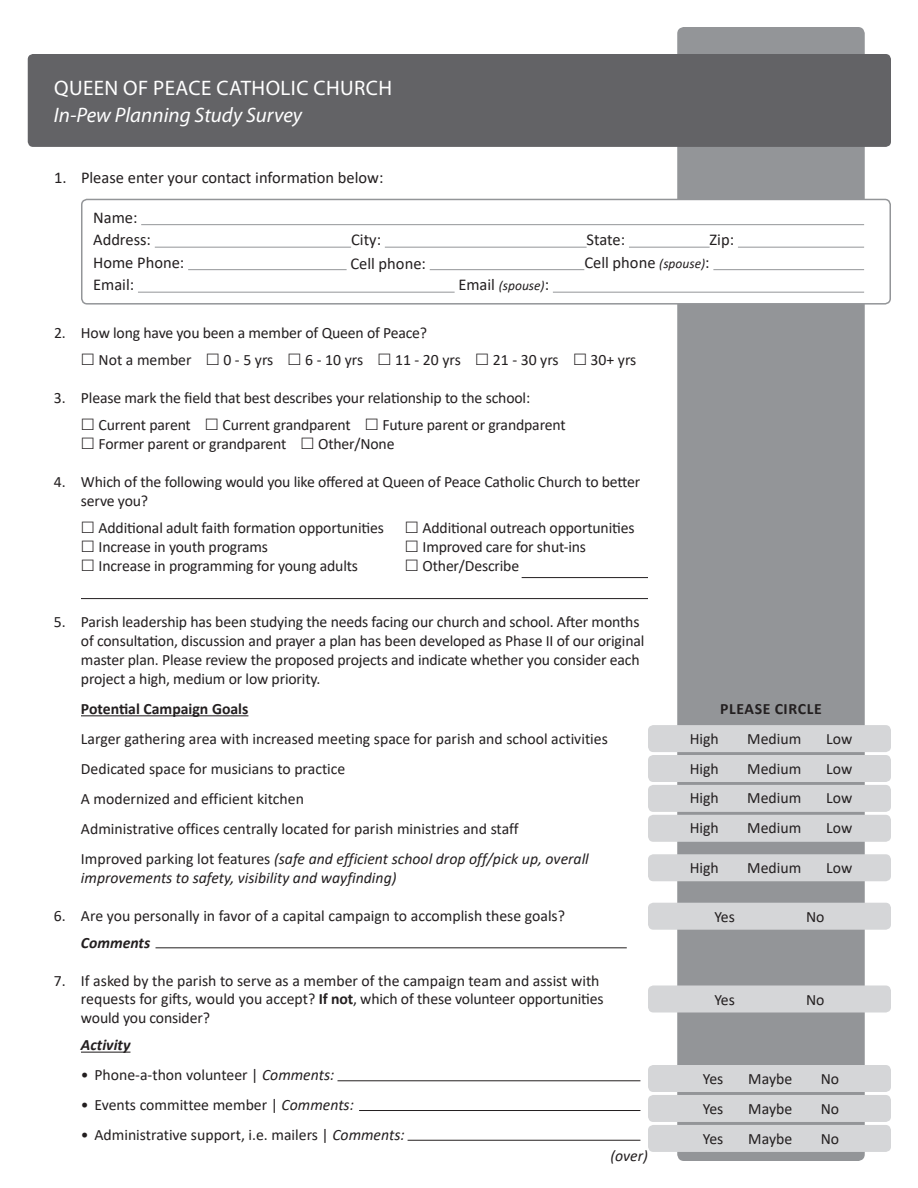
<style>
.page{position:relative;width:918px;height:1188px;background:#fff}
.page>*{position:absolute;margin:0;border:0;box-sizing:border-box;transform-origin:0 0}
.t1{font:21px "Myriad Pro";letter-spacing:.02em;color:#fff}
.t2{font:italic 21px "Myriad Pro";color:#fff}
.t3{font:16.5px/22.5px "Calibri";color:#231f20}
.t4{font:15.75px/18.9px "Calibri";letter-spacing:-.01em;color:#231f20}
.t5{font:italic 15.75px "Calibri";color:#231f20}
.t6{font:700 15.75px "Calibri";color:#231f20}
.t7{font:italic 700 15.75px "Calibri";color:#231f20}
.t8{font:700 15.75px "Calibri";letter-spacing:.04em;color:#231f20}
.t9{font:italic 13.5px "Calibri";color:#231f20}
.s1{font-style:italic;font-size:13.5px}
.s2{font-style:normal;font-size:16.5px}
.s3{font-style:italic}
.s4{font-weight:700}
</style>
<div class="page">
<hr style="left:81px;top:715px;width:167px;height:1px;background:#231f20">
<hr style="left:81px;top:1052px;width:49px;height:1px;background:#231f20">
<div style="left:677px;top:27px;width:188px;height:1134px;background:#939598;border-radius:7px"></div>
<div style="left:28px;top:54px;width:863px;height:93px;background:#636366;border-radius:5px"></div>
<hr style="left:81px;top:598px;width:567px;height:1px;background:#231f20">
<hr style="left:522px;top:577px;width:126px;height:1px;background:#231f20">
<div style="left:648px;top:854px;width:243px;height:27px;background:#d5d6d8;border-radius:5px"></div>
<div style="left:82px;top:199px;width:808px;height:105px;background:#fff;border-radius:5px"></div>
<div style="left:81px;top:199px;width:810px;height:106px;border:2px solid #939598;border-radius:5px"></div>
<hr style="left:141px;top:224px;width:723px;height:1px;background:#939598">
<hr style="left:155px;top:247px;width:196px;height:1px;background:#939598">
<hr style="left:385px;top:247px;width:202px;height:1px;background:#939598">
<hr style="left:629px;top:247px;width:81px;height:1px;background:#939598">
<hr style="left:738px;top:247px;width:126px;height:1px;background:#939598">
<hr style="left:188px;top:269px;width:159px;height:1px;background:#939598">
<hr style="left:430px;top:269px;width:154px;height:1px;background:#939598">
<hr style="left:713px;top:269px;width:151px;height:1px;background:#939598">
<hr style="left:138px;top:292px;width:317px;height:1px;background:#939598">
<hr style="left:553px;top:292px;width:311px;height:1px;background:#939598">
<hr style="left:156px;top:948px;width:471px;height:1px;background:#231f20">
<hr style="left:408px;top:1140px;width:232px;height:1px;background:#231f20">
<hr style="left:359px;top:1110px;width:281px;height:1px;background:#231f20">
<hr style="left:338px;top:1081px;width:302px;height:1px;background:#231f20">
<div style="left:648px;top:1065px;width:243px;height:27px;background:#d5d6d8;border-radius:5px"></div>
<div style="left:648px;top:1095px;width:243px;height:27px;background:#d5d6d8;border-radius:5px"></div>
<div style="left:648px;top:1125px;width:243px;height:27px;background:#d5d6d8;border-radius:5px"></div>
<div style="left:648px;top:725px;width:243px;height:27px;background:#d5d6d8;border-radius:5px"></div>
<div style="left:648px;top:755px;width:243px;height:27px;background:#d5d6d8;border-radius:5px"></div>
<div style="left:648px;top:815px;width:243px;height:27px;background:#d5d6d8;border-radius:5px"></div>
<div style="left:648px;top:785px;width:243px;height:27px;background:#d5d6d8;border-radius:5px"></div>
<div style="left:648px;top:903px;width:243px;height:27px;background:#d5d6d8;border-radius:5px"></div>
<div style="left:648px;top:986px;width:243px;height:26px;background:#d5d6d8;border-radius:5px"></div>
<h1 class="t1" style="left:54px;top:75px;width:339px">QUEEN OF PEACE CATHOLIC CHURCH</h1>
<h1 class="t2" style="left:54px;top:102px;width:250px">In-Pew Planning Study Survey</h1>
<p class="t3" style="left:54px;top:166px;width:331px">1. Please enter your contact information below:</p>
<p class="t3" style="left:93px;top:206px;width:59px">Name:<br>Address:</p>
<p class="t3" style="left:351px;top:228px;width:31px">City:</p>
<p class="t3" style="left:587px;top:228px;width:40px">State:</p>
<p class="t3" style="left:710px;top:228px;width:26px">Zip:</p>
<p class="t3" style="left:93px;top:251px;width:93px">Home Phone:</p>
<p class="t3" style="left:350px;top:252px;width:77px">Cell phone:</p>
<p class="t3" style="left:584px;top:251px;width:127px">Cell phone <span class="s1">(spouse)</span>:</p>
<p class="t3" style="left:93px;top:273px;width:43px">Email:</p>
<p class="t9" style="left:458px;top:276px;width:92px"><span class="s2">Email</span> (spouse)<span class="s2">:</span></p>
<p class="t4" style="left:99px;top:319px;width:330px;line-height:27px;text-indent:-45px">2. How long have you been a member of Queen of Peace?<br>Not a member</p>
<p class="t4" style="left:223px;top:350px;width:51px">0 - 5 yrs</p>
<p class="t4" style="left:305px;top:350px;width:59px">6 - 10 yrs</p>
<p class="t4" style="left:395px;top:350px;width:67px">11 - 20 yrs</p>
<p class="t4" style="left:493px;top:350px;width:67px">21 - 30 yrs</p>
<p class="t4" style="left:591px;top:350px;width:47px">30+ yrs</p>
<p class="t4" style="left:99px;top:384px;width:433px;line-height:27px;text-indent:-45px">3. Please mark the field that best describes your relationship to the school:<br>Current parent</p>
<p class="t4" style="left:223px;top:415px;width:130px">Current grandparent</p>
<p class="t4" style="left:382px;top:415px;width:185px">Future parent or grandparent</p>
<p class="t4" style="left:99px;top:434px;width:189px">Former parent or grandparent</p>
<p class="t4" style="left:318px;top:434px;width:78px">Other/None</p>
<p class="t4" style="left:81px;top:472px;width:561px;text-indent:-27px">4. Which of the following would you like offered at Queen of Peace Catholic Church to better serve you?</p>
<p class="t4" style="left:99px;top:518px;width:287px">Additional adult faith formation opportunities</p>
<p class="t4" style="left:423px;top:518px;width:213px">Additional outreach opportunities</p>
<p class="t4" style="left:99px;top:537px;width:171px">Increase in youth programs</p>
<p class="t4" style="left:423px;top:537px;width:165px">Improved care for shut-ins</p>
<p class="t4" style="left:99px;top:556px;width:261px">Increase in programming for young adults</p>
<p class="t4" style="left:423px;top:556px;width:98px">Other/Describe</p>
<p class="t4" style="left:81px;top:612px;width:565px;text-indent:-27px">5. Parish leadership has been studying the needs facing our church and school. After months of consultation, discussion and prayer a plan has been developed as Phase II of our original master plan. Please review the proposed projects and indicate whether you consider each project a high, medium or low priority.</p>
<p class="t6" style="left:81px;top:698px;width:169px">Potential Campaign Goals</p>
<p class="t4" style="left:81px;top:723px;width:528px;line-height:30px">Larger gathering area with increased meeting space for parish and school activities Dedicated space for musicians to practice<br>A modernized and efficient kitchen<br>Administrative offices centrally located for parish ministries and staff<br>Improved parking lot features <span class="s3">(safe and efficient school drop off/pick up, overall</span></p>
<p class="t5" style="left:81px;top:867px;width:317px">improvements to safety, visibility and wayfinding)</p>
<p class="t4" style="left:54px;top:906px;width:513px">6. Are you personally in favor of a capital campaign to accomplish these goals?</p>
<p class="t7" style="left:81px;top:931px;width:71px">Comments</p>
<p class="t4" style="left:81px;top:970px;width:524px;text-indent:-27px">7. If asked by the parish to serve as a member of the campaign team and assist with requests for gifts, would you accept? <span class="s4">If not</span>, which of these volunteer opportunities would you consider?</p>
<p class="t7" style="left:81px;top:1034px;width:51px">Activity</p>
<p class="t4" style="left:81px;top:1065px;width:255px">• Phone-a-thon volunteer | <span class="s3">Comments:</span></p>
<p class="t4" style="left:81px;top:1095px;width:275px">• Events committee member | <span class="s3">Comments:</span></p>
<p class="t4" style="left:81px;top:1125px;width:325px">• Administrative support, i.e. mailers | <span class="s3">Comments:</span></p>
<p class="t5" style="left:610px;top:1145px;width:39px">(over)</p>
<p class="t8" style="left:720px;top:697px;width:103px">PLEASE CIRCLE</p>
<p class="t4" style="left:690px;top:729px;width:31px">High</p>
<p class="t4" style="left:747px;top:729px;width:56px">Medium</p>
<p class="t4" style="left:826px;top:729px;width:28px">Low</p>
<p class="t4" style="left:690px;top:758px;width:31px">High</p>
<p class="t4" style="left:747px;top:758px;width:56px">Medium</p>
<p class="t4" style="left:826px;top:758px;width:28px">Low</p>
<p class="t4" style="left:690px;top:788px;width:31px">High</p>
<p class="t4" style="left:747px;top:788px;width:56px">Medium</p>
<p class="t4" style="left:826px;top:788px;width:28px">Low</p>
<p class="t4" style="left:690px;top:818px;width:31px">High</p>
<p class="t4" style="left:747px;top:818px;width:56px">Medium</p>
<p class="t4" style="left:826px;top:818px;width:28px">Low</p>
<p class="t4" style="left:690px;top:858px;width:31px">High</p>
<p class="t4" style="left:747px;top:858px;width:56px">Medium</p>
<p class="t4" style="left:826px;top:858px;width:28px">Low</p>
<p class="t4" style="left:714px;top:907px;width:22px">Yes</p>
<p class="t4" style="left:806px;top:907px;width:20px">No</p>
<p class="t4" style="left:714px;top:990px;width:22px">Yes</p>
<p class="t4" style="left:806px;top:990px;width:20px">No</p>
<p class="t4" style="left:703px;top:1068px;width:22px">Yes</p>
<p class="t4" style="left:748px;top:1068px;width:45px">Maybe</p>
<p class="t4" style="left:821px;top:1068px;width:20px">No</p>
<p class="t4" style="left:703px;top:1098px;width:22px">Yes</p>
<p class="t4" style="left:748px;top:1098px;width:45px">Maybe</p>
<p class="t4" style="left:821px;top:1098px;width:20px">No</p>
<p class="t4" style="left:703px;top:1128px;width:22px">Yes</p>
<p class="t4" style="left:748px;top:1128px;width:45px">Maybe</p>
<p class="t4" style="left:821px;top:1128px;width:20px">No</p>
</div>
